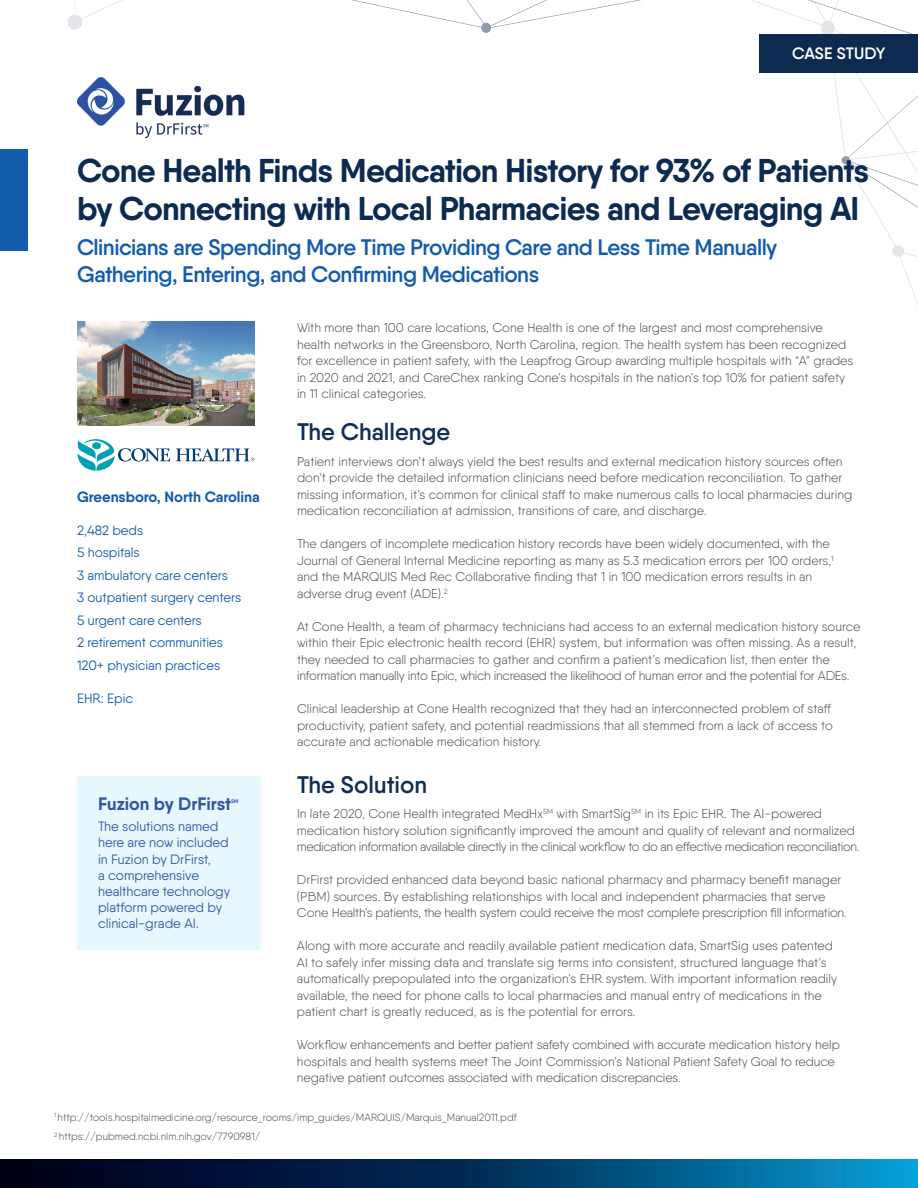
<style>
.page{position:relative;width:918px;height:1188px;background:#fff}
.page>*{position:absolute;margin:0;border:0;box-sizing:border-box;transform-origin:0 0}
.t1{font:700 33px/37.5px "Qanelas Soft";letter-spacing:-.025em;color:#0d2b51}
.t2{font:600 24px "Qanelas Soft";color:#112d51}
.t3{font:600 22.5px/27px "Qanelas Soft";letter-spacing:-.025em;color:#135cab}
.t4{font:700 18px "Qanelas Soft";color:#3156a4}
.t5{font:600 16.5px "Qanelas Soft";letter-spacing:-.005em;color:#fff}
.t6{font:700 15px "Qanelas Soft";letter-spacing:-.005em;color:#135cab}
.t7{font:13.5px "Qanelas Soft";letter-spacing:-.005em;color:#135cab}
.t8{font:13.5px/16.2px "Qanelas Soft";color:#3156a4}
.t9{font:300 12.75px/16.5px "Qanelas Soft";color:#4b4c4d}
.t10{font:300 10.5px "Qanelas Soft";color:#4b4c4d}
.t11{font:700 5.25px "Qanelas Soft";color:#3156a4}
</style>
<div class="page">
<svg style="left:68px;top:0;width:850px;height:353px"></svg>
<div style="left:0;top:149px;width:28px;height:101px;background:#135cab"></div>
<div style="left:760px;top:34px;width:158px;height:39px;background:#0d2b51"></div>
<div style="left:77px;top:776px;width:183px;height:174px;background:#e6f7fd"></div>
<img style="left:78px;top:322px;width:177px;height:103px">
<svg style="left:77px;top:439px;width:93px;height:32px"></svg>
<svg style="left:176px;top:448px;width:78px;height:13px"></svg>
<svg style="left:0;top:1159px;width:918px;height:29px;background:#013962"></svg>
<img style="left:77px;top:78px;width:168px;height:60px">
<p class="t5" style="left:792px;top:43px;width:95px">CASE STUDY</p>
<p class="t1" style="left:77px;top:152px;width:794px">Cone Health Finds Medication History for 93% of Patients by Connecting with Local Pharmacies and Leveraging AI</p>
<p class="t3" style="left:77px;top:233px;width:702px">Clinicians are Spending More Time Providing Care and Less Time Manually<br>Gathering, Entering, and Confirming Medications</p>
<p class="t6" style="left:77px;top:487px;width:184px">Greensboro, North Carolina</p>
<p class="t7" style="left:77px;top:522px;width:68px">2,482 beds</p>
<p class="t7" style="left:77px;top:544px;width:64px">5 hospitals</p>
<p class="t7" style="left:77px;top:567px;width:152px">3 ambulatory care centers</p>
<p class="t7" style="left:77px;top:589px;width:166px">3 outpatient surgery centers</p>
<p class="t7" style="left:77px;top:612px;width:126px">5 urgent care centers</p>
<p class="t7" style="left:77px;top:634px;width:147px">2 retirement communities</p>
<p class="t7" style="left:77px;top:657px;width:145px">120+ physician practices</p>
<p class="t7" style="left:77px;top:690px;width:58px">EHR: Epic</p>
<p class="t4" style="left:98px;top:793px;width:135px">Fuzion by DrFirst</p>
<p class="t11" style="left:231px;top:798px;width:9px">SM</p>
<p class="t8" style="left:98px;top:818px;width:134px">The solutions named here are now included in Fuzion by DrFirst,<br>a comprehensive healthcare technology platform powered by clinical-grade AI.</p>
<p class="t9" style="left:297px;top:319px;width:558px">With more than 100 care locations, Cone Health is one of the largest and most comprehensive health networks in the Greensboro, North Carolina, region. The health system has been recognized for excellence in patient safety, with the Leapfrog Group awarding multiple hospitals with “A” grades in 2020 and 2021, and CareChex ranking Cone’s hospitals in the nation’s top 10% for patient safety in 11 clinical categories.</p>
<p class="t2" style="left:297px;top:417px;width:155px">The Challenge</p>
<p class="t9" style="left:297px;top:453px;width:557px">Patient interviews don’t always yield the best results and external medication history sources often don’t provide the detailed information clinicians need before medication reconciliation. To gather missing information, it’s common for clinical staff to make numerous calls to local pharmacies during medication reconciliation at admission, transitions of care, and discharge.</p>
<p class="t9" style="left:297px;top:535px;width:538px">The dangers of incomplete medication history records have been widely documented, with the<br>Journal of General Internal Medicine reporting as many as 5.3 medication errors per 100 orders,<sup>1 </sup>and the MARQUIS Med Rec Collaborative finding that 1 in 100 medication errors results in an</p>
<p class="t9" style="left:297px;top:585px;width:152px">adverse drug event (ADE).<sup>2</sup></p>
<p class="t9" style="left:297px;top:618px;width:565px">At Cone Health, a team of pharmacy technicians had access to an external medication history source</p>
<p class="t9" style="left:297px;top:634px;width:561px">within their Epic electronic health record (EHR) system, but information was often missing. As a result, they needed to call pharmacies to gather and confirm a patient’s medication list, then enter the information manually into Epic, which increased the likelihood of human error and the potential for ADEs.</p>
<p class="t9" style="left:297px;top:700px;width:537px">Clinical leadership at Cone Health recognized that they had an interconnected problem of staff productivity, patient safety, and potential readmissions that all stemmed from a lack of access to accurate and actionable medication history.</p>
<p class="t2" style="left:297px;top:770px;width:132px">The Solution</p>
<p class="t9" style="left:297px;top:805px;width:564px">In late 2020, Cone Health integrated MedHx<sup>SM</sup> with SmartSig<sup>SM</sup> in its Epic EHR. The AI-powered medication history solution significantly improved the amount and quality of relevant and normalized medication information available directly in the clinical workflow to do an effective medication reconciliation.</p>
<p class="t9" style="left:297px;top:871px;width:551px">DrFirst provided enhanced data beyond basic national pharmacy and pharmacy benefit manager (PBM) sources. By establishing relationships with local and independent pharmacies that serve<br>Cone Health’s patients, the health system could receive the most complete prescription fill information.</p>
<p class="t9" style="left:297px;top:937px;width:542px">Along with more accurate and readily available patient medication data, SmartSig uses patented AI to safely infer missing data and translate sig terms into consistent, structured language that’s automatically prepopulated into the organization’s EHR system. With important information readily available, the need for phone calls to local pharmacies and manual entry of medications in the patient chart is greatly reduced, as is the potential for errors.</p>
<p class="t9" style="left:297px;top:1036px;width:544px">Workflow enhancements and better patient safety combined with accurate medication history help hospitals and health systems meet The Joint Commission’s National Patient Safety Goal to reduce negative patient outcomes associated with medication discrepancies.</p>
<p class="t10" style="left:54px;top:1111px;width:464px"><sup>1</sup> http://tools.hospitalmedicine.org/resource_rooms/imp_guides/MARQUIS/Marquis_Manual2011.pdf</p>
<p class="t10" style="left:54px;top:1130px;width:208px"><sup>2</sup> https://pubmed.ncbi.nlm.nih.gov/7790981/</p>
</div>
